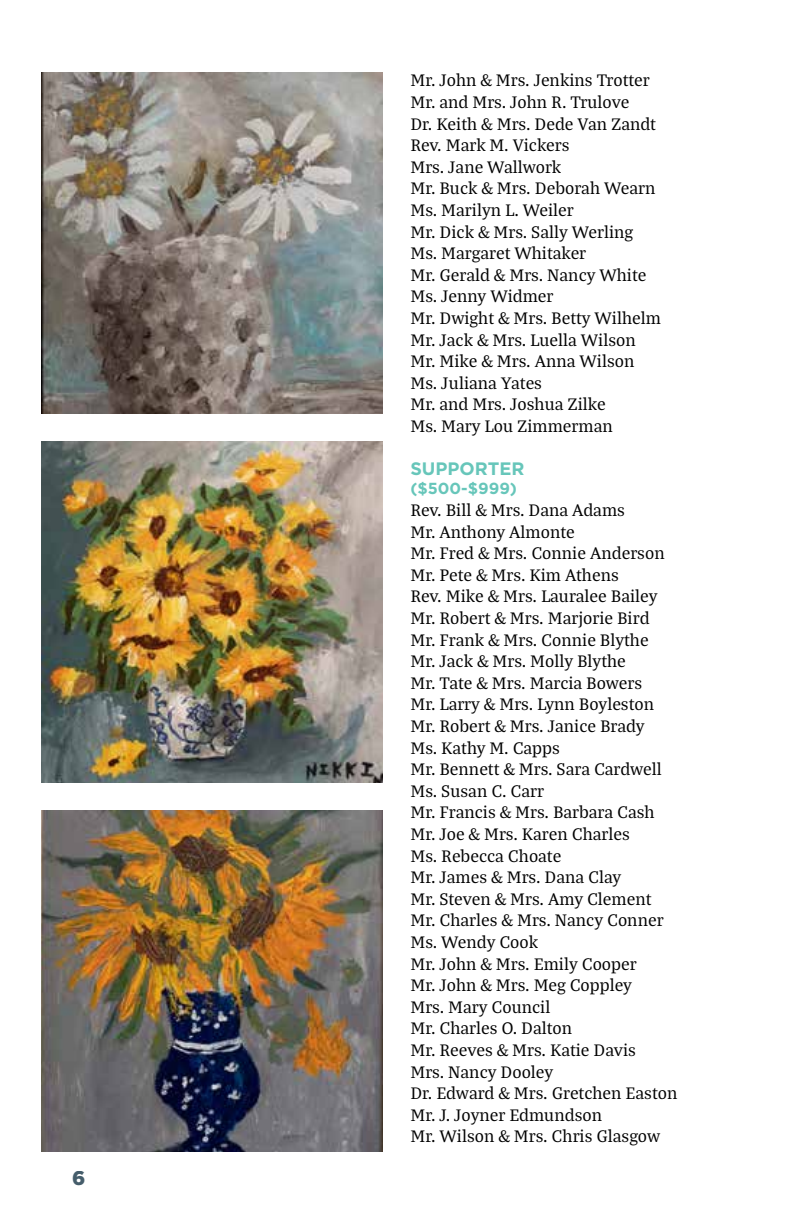
<style>
.page{position:relative;width:792px;height:1224px;background:#fff}
.page>*{position:absolute;margin:0;border:0;box-sizing:border-box;transform-origin:0 0}
.t1{font:900 20px "Gotham";color:#173546}
.t2{font:18px/21.6px "Bagatela";color:#000}
.t3{font:700 18px "Gotham";color:#67c6ba}
.t4{font:700 16px "Gotham";color:#67c6ba}
</style>
<div class="page">
<img style="left:42px;top:73px;width:341px;height:341px">
<img style="left:42px;top:442px;width:341px;height:341px">
<img style="left:42px;top:810px;width:341px;height:341px">
<p class="t1" style="left:72px;top:1167px;width:15px">6</p>
<p class="t2" style="left:410px;top:69px;width:252px">Mr. John &amp; Mrs. Jenkins Trotter<br>Mr. and Mrs. John R. Trulove<br>Dr. Keith &amp; Mrs. Dede Van Zandt<br>Rev. Mark M. Vickers<br>Mrs. Jane Wallwork<br>Mr. Buck &amp; Mrs. Deborah Wearn<br>Ms. Marilyn L. Weiler<br>Mr. Dick &amp; Mrs. Sally Werling<br>Ms. Margaret Whitaker<br>Mr. Gerald &amp; Mrs. Nancy White<br>Ms. Jenny Widmer<br>Mr. Dwight &amp; Mrs. Betty Wilhelm<br>Mr. Jack &amp; Mrs. Luella Wilson<br>Mr. Mike &amp; Mrs. Anna Wilson<br>Ms. Juliana Yates<br>Mr. and Mrs. Joshua Zilke<br>Ms. Mary Lou Zimmerman</p>
<p class="t3" style="left:410px;top:458px;width:116px">SUPPORTER</p>
<p class="t4" style="left:410px;top:479px;width:108px">($500-$999)</p>
<p class="t2" style="left:410px;top:498px;width:269px">Rev. Bill &amp; Mrs. Dana Adams<br>Mr. Anthony Almonte<br>Mr. Fred &amp; Mrs. Connie Anderson<br>Mr. Pete &amp; Mrs. Kim Athens<br>Rev. Mike &amp; Mrs. Lauralee Bailey<br>Mr. Robert &amp; Mrs. Marjorie Bird<br>Mr. Frank &amp; Mrs. Connie Blythe<br>Mr. Jack &amp; Mrs. Molly Blythe<br>Mr. Tate &amp; Mrs. Marcia Bowers<br>Mr. Larry &amp; Mrs. Lynn Boyleston<br>Mr. Robert &amp; Mrs. Janice Brady<br>Ms. Kathy M. Capps<br>Mr. Bennett &amp; Mrs. Sara Cardwell<br>Ms. Susan C. Carr<br>Mr. Francis &amp; Mrs. Barbara Cash<br>Mr. Joe &amp; Mrs. Karen Charles<br>Ms. Rebecca Choate<br>Mr. James &amp; Mrs. Dana Clay<br>Mr. Steven &amp; Mrs. Amy Clement<br>Mr. Charles &amp; Mrs. Nancy Conner<br>Ms. Wendy Cook<br>Mr. John &amp; Mrs. Emily Cooper<br>Mr. John &amp; Mrs. Meg Coppley<br>Mrs. Mary Council<br>Mr. Charles O. Dalton<br>Mr. Reeves &amp; Mrs. Katie Davis<br>Mrs. Nancy Dooley<br>Dr. Edward &amp; Mrs. Gretchen Easton<br>Mr. J. Joyner Edmundson<br>Mr. Wilson &amp; Mrs. Chris Glasgow</p>
</div>
